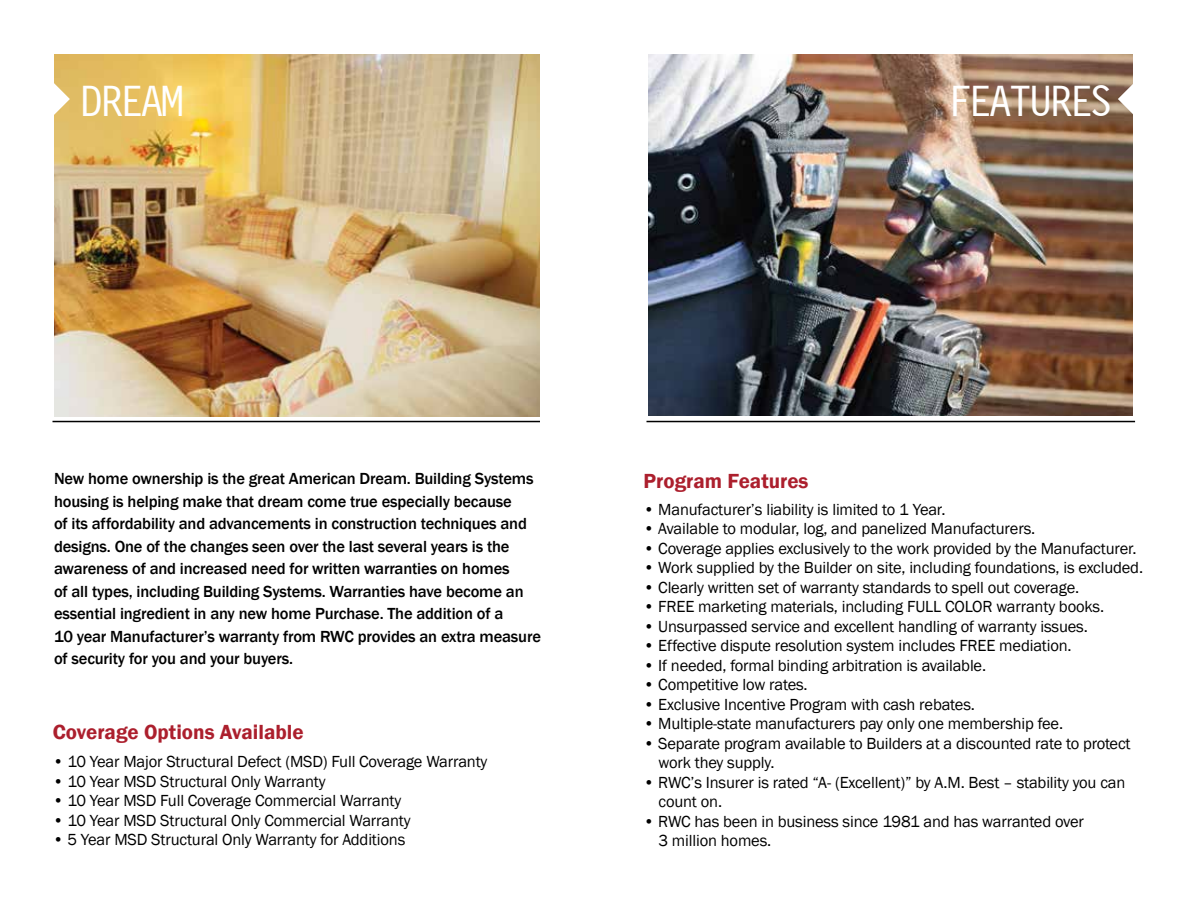
<style>
.page{position:relative;width:1188px;height:918px;background:#fff}
.page>*{position:absolute;margin:0;border:0;box-sizing:border-box;transform-origin:0 0}
.t1{font:45px "Letter Gothic 12 Pitch BT";letter-spacing:-.05em;color:#fff}
.t2{font:600 21px "Franklin Gothic";color:#ac1f2d}
.t3{font:16.5px/19.5px "Franklin Gothic";letter-spacing:-.01em;color:#000}
.t4{font:500 16.5px/22.5px "Franklin Gothic";letter-spacing:-.01em;color:#000}
</style>
<div class="page">
<img style="left:54px;top:54px;width:486px;height:362px">
<svg style="left:54px;top:82px;width:16px;height:34px"></svg>
<hr style="left:52px;top:421px;width:488px;height:1px;background:#000">
<img style="left:649px;top:54px;width:484px;height:362px">
<svg style="left:1118px;top:82px;width:15px;height:34px"></svg>
<hr style="left:646px;top:421px;width:489px;height:1px;background:#000">
<h1 class="t1" style="left:80px;top:75px;width:105px">DREAM</h1>
<h1 class="t1" style="left:949px;top:76px;width:166px">FEATURES</h1>
<p class="t4" style="left:54px;top:468px;width:488px">New home ownership is the great American Dream. Building Systems housing is helping make that dream come true especially because<br>of its affordability and advancements in construction techniques and designs. One of the changes seen over the last several years is the awareness of and increased need for written warranties on homes<br>of all types, including Building Systems. Warranties have become an essential ingredient in any new home Purchase. The addition of a<br>10 year Manufacturer’s warranty from RWC provides an extra measure of security for you and your buyers.</p>
<p class="t2" style="left:53px;top:719px;width:252px">Coverage Options Available</p>
<p class="t3" style="left:53px;top:753px;width:436px">• 10 Year Major Structural Defect (MSD) Full Coverage Warranty</p>
<p class="t3" style="left:53px;top:772px;width:274px">• 10 Year MSD Structural Only Warranty</p>
<p class="t3" style="left:53px;top:792px;width:350px">• 10 Year MSD Full Coverage Commercial Warranty</p>
<p class="t3" style="left:53px;top:811px;width:359px">• 10 Year MSD Structural Only Commercial Warranty</p>
<p class="t3" style="left:53px;top:831px;width:354px">• 5 Year MSD Structural Only Warranty for Additions</p>
<p class="t2" style="left:644px;top:468px;width:167px">Program Features</p>
<p class="t3" style="left:644px;top:500px;width:303px">• Manufacturer’s liability is limited to 1 Year.</p>
<p class="t3" style="left:644px;top:519px;width:393px">• Available to modular, log, and panelized Manufacturers.</p>
<p class="t3" style="left:644px;top:539px;width:495px">• Coverage applies exclusively to the work provided by the Manufacturer.</p>
<p class="t3" style="left:644px;top:558px;width:501px">• Work supplied by the Builder on site, including foundations, is excluded.</p>
<p class="t3" style="left:644px;top:578px;width:437px">• Clearly written set of warranty standards to spell out coverage.</p>
<p class="t3" style="left:644px;top:597px;width:462px">• FREE marketing materials, including FULL COLOR warranty books.</p>
<p class="t3" style="left:644px;top:617px;width:446px">• Unsurpassed service and excellent handling of warranty issues.</p>
<p class="t3" style="left:644px;top:636px;width:430px">• Effective dispute resolution system includes FREE mediation.</p>
<p class="t3" style="left:644px;top:656px;width:344px">• If needed, formal binding arbitration is available.</p>
<p class="t3" style="left:644px;top:675px;width:166px">• Competitive low rates.</p>
<p class="t3" style="left:644px;top:695px;width:333px">• Exclusive Incentive Program with cash rebates.</p>
<p class="t3" style="left:644px;top:714px;width:421px">• Multiple-state manufacturers pay only one membership fee.</p>
<p class="t3" style="left:658px;top:734px;width:474px;text-indent:-15px">• Separate program available to Builders at a discounted rate to protect work they supply.</p>
<p class="t3" style="left:658px;top:773px;width:468px;text-indent:-15px">• RWC’s Insurer is rated “A- (Excellent)” by A.M. Best – stability you can count on.</p>
<p class="t3" style="left:658px;top:812px;width:427px;text-indent:-15px">• RWC has been in business since 1981 and has warranted over<br>3 million homes.</p>
</div>
